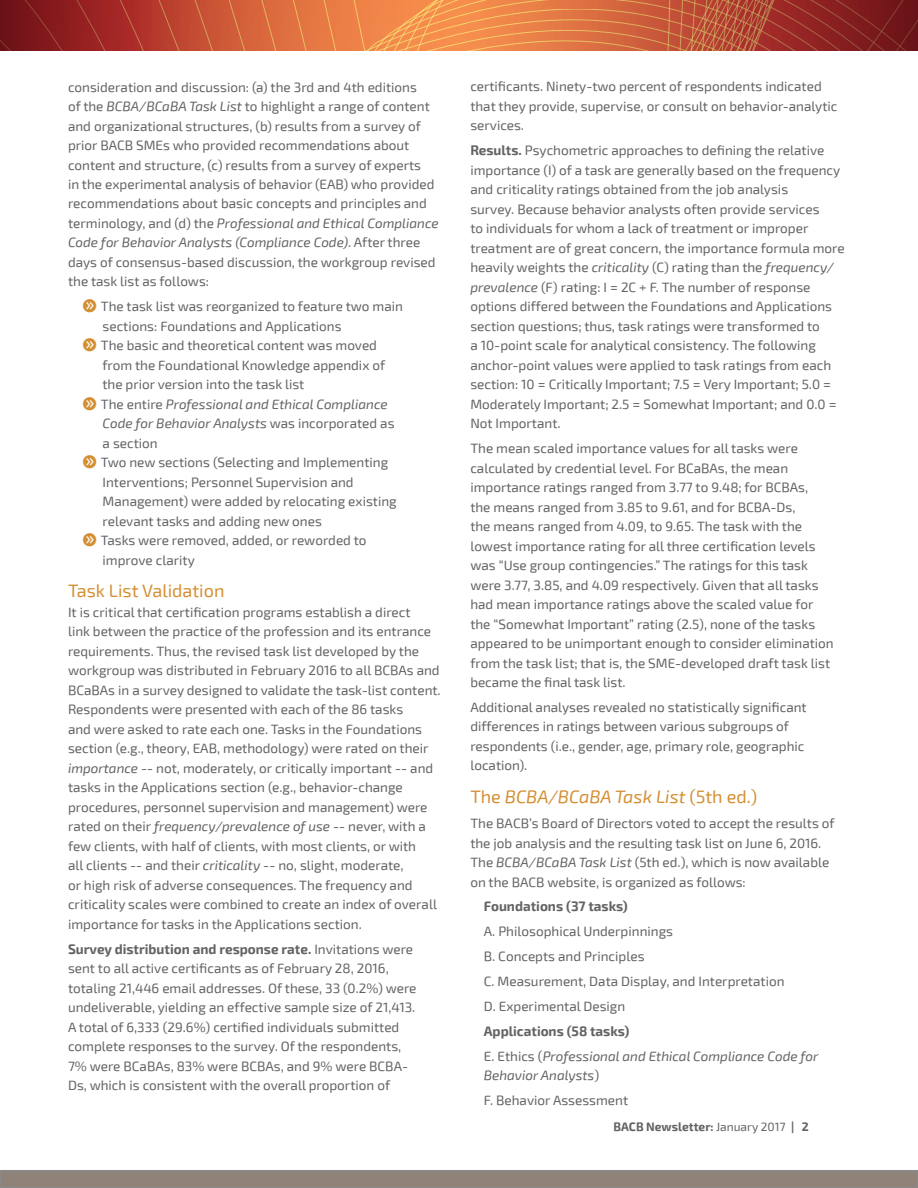
<style>
.page{position:relative;width:918px;height:1188px;background:#fff}
.page>*{position:absolute;margin:0;border:0;box-sizing:border-box;transform-origin:0 0}
.t1{font:italic 18px "Exo 2";color:#d48f33}
.t2{font:18px "Exo 2";color:#d48f33}
.t3{font:13.5px/19.5px "Exo 2";color:#636366}
.t4{font:italic 13.5px/24.9px "Exo 2";color:#636366}
.t5{font:700 13.5px "Exo 2";color:#636366}
.t6{font:700 12px "Exo 2";color:#636366}
.s1{font-style:italic}
.s2{font-family:"Button Bonus Circle Negative";font-size:16.5px;color:#d48f33}
.s3{font-family:"Button Bonus Circle Negative";font-style:normal;font-size:16.5px;color:#d48f33}
.s4{font-style:normal}
.s5{font-weight:700}
.s6{font-weight:700;font-style:normal}
.s7{font-weight:400}
</style>
<div class="page">
<svg style="left:0;top:0;width:918px;height:51px;background:#c05737"></svg>
<div style="left:0;top:1171px;width:918px;height:17px;background:#8f8279"></div>
<div style="left:0;top:1170px;width:918px;height:18px;border:2px solid #8a8a8d"></div>
<p class="t3" style="left:68px;top:77px;width:372px">consideration and discussion: (a) the 3rd and 4th editions<br>of the <span class="s1">BCBA/BCaBA Task List</span> to highlight a range of content and organizational structures, (b) results from a survey of prior BACB SMEs who provided recommendations about content and structure, (c) results from a survey of experts<br>in the experimental analysis of behavior (EAB) who provided recommendations about basic concepts and principles and terminology, and (d) the <span class="s1">Professional and Ethical Compliance Code for Behavior Analysts (Compliance Code)</span>. After three days of consensus-based discussion, the workgroup revised the task list as follows:</p>
<p class="t3" style="left:82px;top:297px;width:323px"><span class="s2">g</span> The task list was reorganized to feature two main</p>
<p class="t3" style="left:103px;top:317px;width:241px">sections: Foundations and Applications</p>
<p class="t3" style="left:82px;top:336px;width:297px"><span class="s2">g</span> The basic and theoretical content was moved</p>
<p class="t3" style="left:102px;top:356px;width:284px">from the Foundational Knowledge appendix of</p>
<p class="t3" style="left:102px;top:375px;width:204px">the prior version into the task list</p>
<p class="t4" style="left:82px;top:392px;width:308px"><span class="s3">g</span> <span class="s4">The entire</span> Professional and Ethical Compliance</p>
<p class="t4" style="left:103px;top:412px;width:293px">Code for Behavior Analysts <span class="s4">was incorporated as</span></p>
<p class="t3" style="left:103px;top:434px;width:57px">a section</p>
<p class="t3" style="left:82px;top:453px;width:308px"><span class="s2">g</span> Two new sections (Selecting and Implementing</p>
<p class="t3" style="left:103px;top:473px;width:253px">Interventions; Personnel Supervision and</p>
<p class="t3" style="left:103px;top:492px;width:296px">Management) were added by relocating existing</p>
<p class="t3" style="left:103px;top:512px;width:221px">relevant tasks and adding new ones</p>
<p class="t3" style="left:82px;top:531px;width:287px"><span class="s2">g</span> Tasks were removed, added, or reworded to</p>
<p class="t3" style="left:103px;top:551px;width:94px">improve clarity</p>
<h1 class="t2" style="left:68px;top:581px;width:158px">Task List Validation</h1>
<p class="t3" style="left:68px;top:603px;width:374px">It is critical that certification programs establish a direct<br>link between the practice of the profession and its entrance requirements. Thus, the revised task list developed by the workgroup was distributed in February 2016 to all BCBAs and BCaBAs in a survey designed to validate the task-list content.<br>Respondents were presented with each of the 86 tasks<br>and were asked to rate each one. Tasks in the Foundations section (e.g., theory, EAB, methodology) were rated on their <span class="s1">importance</span> -- not, moderately, or critically important -- and tasks in the Applications section (e.g., behavior-change procedures, personnel supervision and management) were rated on their <span class="s1">frequency/prevalence of use</span> -- never, with a few clients, with half of clients, with most clients, or with<br>all clients -- and their <span class="s1">criticality</span> -- no, slight, moderate,<br>or high risk of adverse consequences. The frequency and criticality scales were combined to create an index of overall importance for tasks in the Applications section.</p>
<p class="t3" style="left:68px;top:939px;width:350px"><span class="s5">Survey distribution and response rate.</span> Invitations were sent to all active certificants as of February 28, 2016, totaling 21,446 email addresses. Of these, 33 (0.2%) were undeliverable, yielding an effective sample size of 21,413.<br>A total of 6,333 (29.6%) certified individuals submitted complete responses to the survey. Of the respondents, 7% were BCaBAs, 83% were BCBAs, and 9% were BCBA-Ds, which is consistent with the overall proportion of</p>
<p class="t3" style="left:470px;top:77px;width:369px">certificants. Ninety-two percent of respondents indicated that they provide, supervise, or consult on behavior-analytic services.</p>
<p class="t3" style="left:470px;top:141px;width:376px"><span class="s5">Results.</span> Psychometric approaches to defining the relative importance (I) of a task are generally based on the frequency and criticality ratings obtained from the job analysis<br>survey. Because behavior analysts often provide services<br>to individuals for whom a lack of treatment or improper treatment are of great concern, the importance formula more heavily weights the <span class="s1">criticality</span> (C) rating than the <span class="s1">frequency/ prevalence</span> (F) rating: I = 2C + F. The number of response options differed between the Foundations and Applications section questions; thus, task ratings were transformed to<br>a 10-point scale for analytical consistency. The following anchor-point values were applied to task ratings from each section: 10 = Critically Important; 7.5 = Very Important; 5.0 = Moderately Important; 2.5 = Somewhat Important; and 0.0 = Not Important.</p>
<p class="t3" style="left:470px;top:439px;width:365px">The mean scaled importance values for all tasks were calculated by credential level. For BCaBAs, the mean importance ratings ranged from 3.77 to 9.48; for BCBAs,<br>the means ranged from 3.85 to 9.61, and for BCBA-Ds,<br>the means ranged from 4.09, to 9.65. The task with the lowest importance rating for all three certification levels was “Use group contingencies.” The ratings for this task were 3.77, 3.85, and 4.09 respectively. Given that all tasks had mean importance ratings above the scaled value for the “Somewhat Important” rating (2.5), none of the tasks appeared to be unimportant enough to consider elimination from the task list; that is, the SME-developed draft task list became the final task list.</p>
<p class="t3" style="left:470px;top:698px;width:338px">Additional analyses revealed no statistically significant differences in ratings between various subgroups of respondents (i.e., gender, age, primary role, geographic location).</p>
<h1 class="t1" style="left:470px;top:786px;width:288px"><span class="s4">The</span> BCBA/BCaBA Task List <span class="s4">(5th ed.)</span></h1>
<p class="t3" style="left:470px;top:814px;width:366px">The BACB’s Board of Directors voted to accept the results of the job analysis and the resulting task list on June 6, 2016.<br>The <span class="s1">BCBA/BCaBA Task List</span> (5th ed.), which is now available on the BACB website, is organized as follows:</p>
<p class="t5" style="left:484px;top:899px;width:145px">Foundations (37 tasks)</p>
<p class="t3" style="left:484px;top:919px;width:302px;line-height:24.9px">A. Philosophical Underpinnings<br>B. Concepts and Principles<br>C. Measurement, Data Display, and Interpretation D. Experimental Design</p>
<p class="t4" style="left:484px;top:1019px;width:336px"><span class="s6">Applications (58 tasks)<br></span><span class="s4">E. Ethics (</span>Professional and Ethical Compliance Code for</p>
<p class="t3" style="left:484px;top:1063px;width:146px;line-height:24.9px"><span class="s1">Behavior Analysts</span>)<br>F. Behavior Assessment</p>
<p class="t6" style="left:614px;top:1119px;width:197px">BACB Newsletter: <span class="s7">January 2017</span> | 2</p>
</div>
